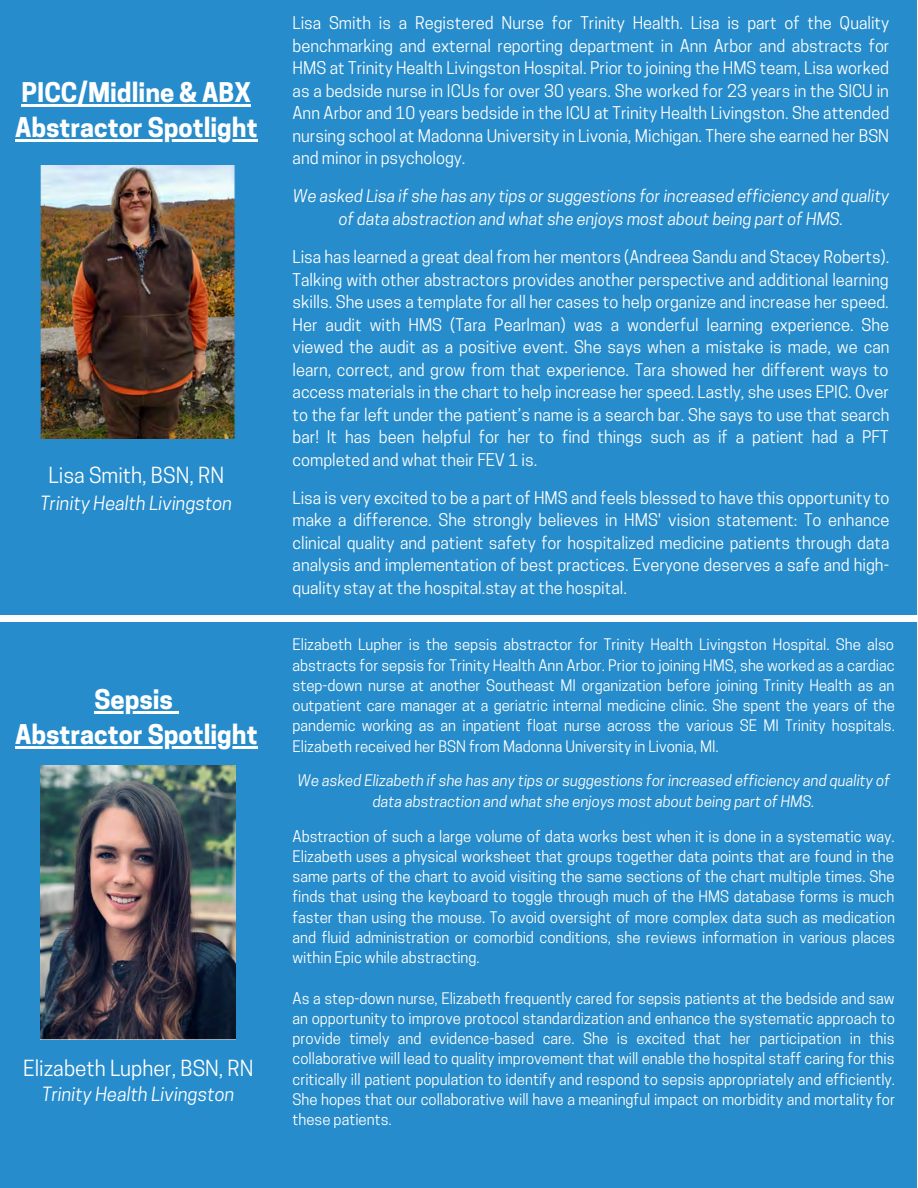
<style>
.page{position:relative;width:918px;height:1188px;background:#fff}
.page>*{position:absolute;margin:0;border:0;box-sizing:border-box;transform-origin:0 0}
.t1{font:700 25.5px/34.8px "Cooper Hewitt";color:#fff}
.t2{font:20.85px "Cooper Hewitt";color:#fff}
.t3{font:italic 18.45px "Cooper Hewitt";color:#fff}
.t4{font:16.5px/22.5px "Cooper Hewitt";color:#fff;text-align:justify}
.t5{font:italic 16.5px/22.5px "Cooper Hewitt";color:#fff;text-align:center}
.t6{font:15px/20.2px "Cooper Hewitt";color:#fff;text-align:justify}
.t7{font:italic 15px/20.2px "Cooper Hewitt";color:#fff;text-align:center}
</style>
<div class="page">
<div style="left:0;top:0;width:917px;height:614px;background:#268ccb"></div>
<img style="left:41px;top:166px;width:194px;height:273px">
<div style="left:0;top:623px;width:917px;height:565px;background:#268ccb"></div>
<img style="left:41px;top:766px;width:195px;height:273px">
<hr style="left:22px;top:104px;width:229px;height:2px;background:#fff">
<hr style="left:15px;top:139px;width:243px;height:2px;background:#fff">
<hr style="left:95px;top:711px;width:78px;height:2px;background:#fff">
<hr style="left:15px;top:746px;width:243px;height:2px;background:#fff">
<p class="t1" style="left:15px;top:78px;width:244px">PICC/Midline &amp; ABX<br>Abstractor Spotlight</p>
<p class="t2" style="left:49px;top:467px;width:177px">Lisa Smith, BSN, RN</p>
<p class="t3" style="left:40px;top:496px;width:193px">Trinity Health Livingston</p>
<p class="t1" style="left:95px;top:685px;width:80px">Sepsis</p>
<p class="t1" style="left:15px;top:720px;width:244px">Abstractor Spotlight</p>
<p class="t2" style="left:23px;top:1061px;width:232px">Elizabeth Lupher, BSN, RN</p>
<p class="t3" style="left:42px;top:1087px;width:194px">Trinity Health Livingston</p>
<p class="t4" style="left:293px;top:14px;width:598px">Lisa Smith is a Registered Nurse for Trinity Health. Lisa is part of the Quality benchmarking and external reporting department in Ann Arbor and abstracts for HMS at Trinity Health Livingston Hospital. Prior to joining the HMS team, Lisa worked as a bedside nurse in ICUs for over 30 years. She worked for 23 years in the SICU in Ann Arbor and 10 years bedside in the ICU at Trinity Health Livingston. She attended nursing school at Madonna University in Livonia, Michigan. There she earned her BSN and minor in psychology.</p>
<p class="t5" style="left:293px;top:187px;width:598px">We asked Lisa if she has any tips or suggestions for increased efficiency and quality of data abstraction and what she enjoys most about being part of HMS.</p>
<p class="t4" style="left:293px;top:248px;width:598px">Lisa has learned a great deal from her mentors (Andreea Sandu and Stacey Roberts).<br>Talking with other abstractors provides another perspective and additional learning skills. She uses a template for all her cases to help organize and increase her speed.<br>Her audit with HMS (Tara Pearlman) was a wonderful learning experience. She viewed the audit as a positive event. She says when a mistake is made, we can learn, correct, and grow from that experience. Tara showed her different ways to access materials in the chart to help increase her speed. Lastly, she uses EPIC. Over to the far left under the patient’s name is a search bar. She says to use that search bar! It has been helpful for her to find things such as if a patient had a PFT completed and what their FEV 1 is.</p>
<p class="t4" style="left:293px;top:488px;width:599px">Lisa is very excited to be a part of HMS and feels blessed to have this opportunity to make a difference. She strongly believes in HMS' vision statement: To enhance clinical quality and patient safety for hospitalized medicine patients through data analysis and implementation of best practices. Everyone deserves a safe and high&shy;quality stay at the hospital.stay at the hospital.</p>
<p class="t6" style="left:293px;top:636px;width:604px">Elizabeth Lupher is the sepsis abstractor for Trinity Health Livingston Hospital. She also abstracts for sepsis for Trinity Health Ann Arbor. Prior to joining HMS, she worked as a cardiac step-down nurse at another Southeast MI organization before joining Trinity Health as an outpatient care manager at a geriatric internal medicine clinic. She spent the years of the pandemic working as an inpatient float nurse across the various SE MI Trinity hospitals.<br>Elizabeth received her BSN from Madonna University in Livonia, MI.</p>
<p class="t7" style="left:298px;top:773px;width:594px">We asked Elizabeth if she has any tips or suggestions for increased efficiency and quality of data abstraction and what she enjoys most about being part of HMS.</p>
<p class="t6" style="left:293px;top:828px;width:604px">Abstraction of such a large volume of data works best when it is done in a systematic way.<br>Elizabeth uses a physical worksheet that groups together data points that are found in the same parts of the chart to avoid visiting the same sections of the chart multiple times. She finds that using the keyboard to toggle through much of the HMS database forms is much faster than using the mouse. To avoid oversight of more complex data such as medication and fluid administration or comorbid conditions, she reviews information in various places within Epic while abstracting.</p>
<p class="t6" style="left:293px;top:990px;width:604px">As a step-down nurse, Elizabeth frequently cared for sepsis patients at the bedside and saw an opportunity to improve protocol standardization and enhance the systematic approach to provide timely and evidence-based care. She is excited that her participation in this collaborative will lead to quality improvement that will enable the hospital staff caring for this critically ill patient population to identify and respond to sepsis appropriately and efficiently.<br>She hopes that our collaborative will have a meaningful impact on morbidity and mortality for these patients.</p>
</div>
